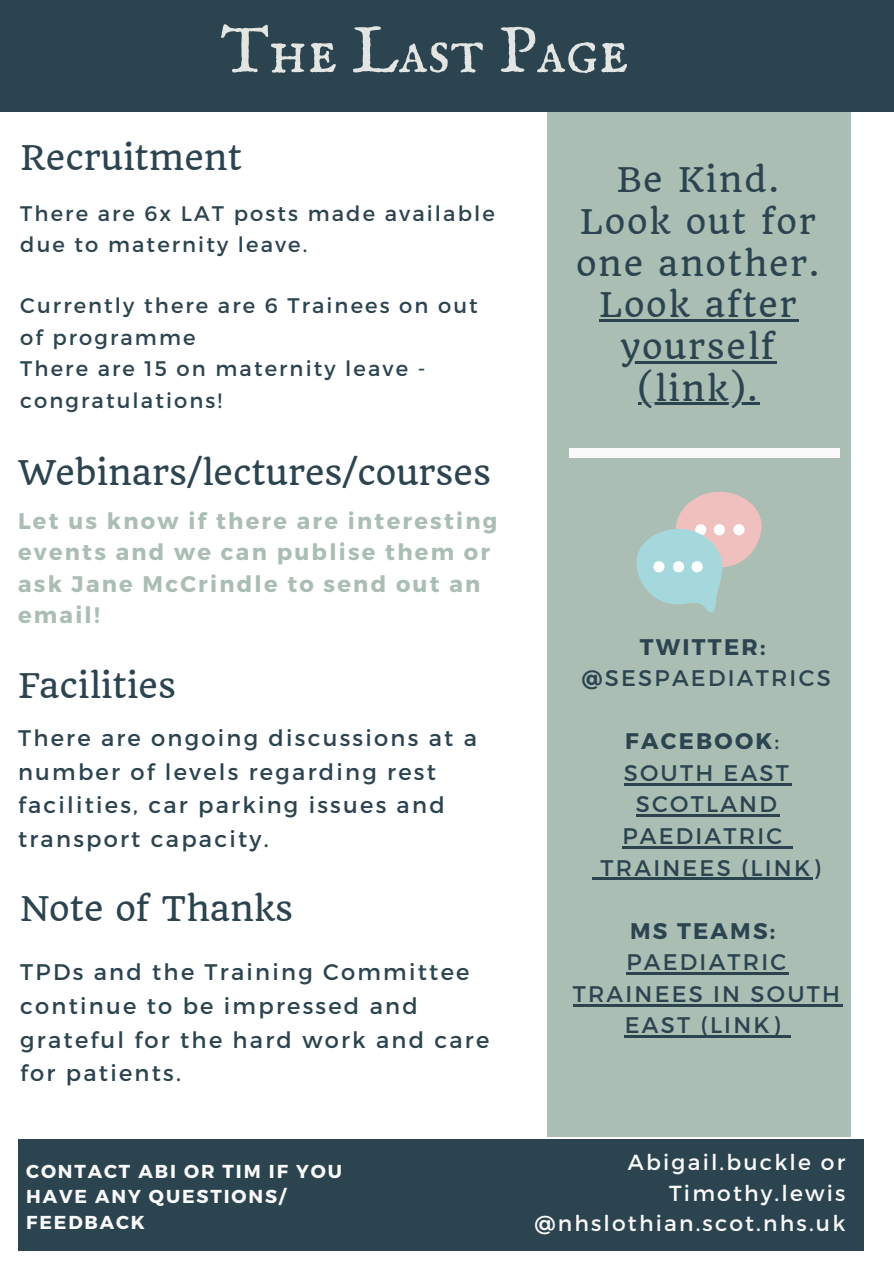
<style>
.page{position:relative;width:894px;height:1264px;background:#fff}
.page>*{position:absolute;margin:0;border:0;box-sizing:border-box;transform-origin:0 0}
.t1{font:66px "IM FELL English SC";color:#e3e5e3}
.t2{font:33.15px "Quando";color:#2c4450}
.t3{font:33.15px/41.7px "Quando";letter-spacing:.05em;color:#2c4450}
.t4{font:22.5px/33.8px "Montserrat";letter-spacing:.1em;color:#2c4450}
.t5{font:700 22.5px/31.5px "Montserrat";letter-spacing:.1em;color:#aabeb3}
.t6{font:700 22.5px "Montserrat";letter-spacing:.1em;color:#2c4450}
.t7{font:21.75px/30.5px "Montserrat";letter-spacing:.1em;color:#fafafa;text-align:right}
.t8{font:21px/31.5px "Montserrat";letter-spacing:.1em;color:#2c4450}
.t9{font:700 18.75px/25.8px "Montserrat";letter-spacing:.1em;color:#fafafa}
.s1{font-weight:700}
.s2{font-weight:400}
</style>
<div class="page">
<div style="left:18px;top:1139px;width:844px;height:111px;background:#2c4450"></div>
<div style="left:547px;top:23px;width:303px;height:1113px;background:#aabeb3"></div>
<div style="left:569px;top:449px;width:270px;height:9px;background:#fafafa"></div>
<svg style="left:636px;top:491px;width:126px;height:122px"></svg>
<hr style="left:599px;top:319px;width:199px;height:3px;background:#2c4450">
<hr style="left:620px;top:361px;width:156px;height:2px;background:#2c4450">
<hr style="left:637px;top:403px;width:122px;height:2px;background:#2c4450">
<hr style="left:623px;top:783px;width:168px;height:2px;background:#2c4450">
<hr style="left:635px;top:814px;width:143px;height:3px;background:#2c4450">
<hr style="left:622px;top:846px;width:162px;height:2px;background:#2c4450">
<svg style="left:784px;top:846px;width:8px;height:2px"></svg>
<svg style="left:592px;top:877px;width:8px;height:3px"></svg>
<hr style="left:600px;top:877px;width:212px;height:3px;background:#2c4450">
<hr style="left:626px;top:972px;width:162px;height:2px;background:#2c4450">
<hr style="left:572px;top:1004px;width:270px;height:2px;background:#2c4450">
<hr style="left:624px;top:1035px;width:157px;height:2px;background:#2c4450">
<svg style="left:781px;top:1035px;width:8px;height:2px"></svg>
<div style="left:0;top:0;width:893px;height:111px;background:#2c4450"></div>
<p class="t1" style="left:220px;top:12px;width:409px">The Last Page</p>
<p class="t2" style="left:20px;top:137px;width:223px">Recruitment</p>
<p class="t8" style="left:20px;top:196px;width:476px">There are 6x LAT posts made available due to maternity leave.</p>
<p class="t8" style="left:20px;top:289px;width:459px">Currently there are 6 Trainees on out of programme</p>
<p class="t8" style="left:20px;top:352px;width:406px">There are 15 on maternity leave - congratulations!</p>
<p class="t2" style="left:18px;top:452px;width:474px">Webinars/lectures/courses</p>
<p class="t5" style="left:18px;top:503px;width:481px">Let us know if there are interesting events and we can publise them or ask Jane McCrindle to send out an email!</p>
<p class="t2" style="left:18px;top:665px;width:159px">Facilities</p>
<p class="t4" style="left:18px;top:719px;width:460px">There are ongoing discussions at a number of levels regarding rest facilities, car parking issues and transport capacity.</p>
<p class="t2" style="left:20px;top:888px;width:274px">Note of Thanks</p>
<p class="t4" style="left:20px;top:953px;width:470px">TPDs and the Training Committee continue to be impressed and grateful for the hard work and care for patients.</p>
<p class="t2" style="left:616px;top:159px;width:164px">Be Kind.</p>
<p class="t3" style="left:576px;top:201px;width:245px">Look out for one another.</p>
<p class="t3" style="left:599px;top:284px;width:199px;text-align:center">Look after yourself (link).</p>
<p class="t6" style="left:639px;top:632px;width:127px">TWITTER:</p>
<p class="t4" style="left:581px;top:660px;width:250px"><span class="s1">@</span>SESPAEDIATRICS</p>
<p class="t6" style="left:625px;top:726px;width:155px">FACEBOOK<span class="s2">:</span></p>
<p class="t4" style="left:623px;top:755px;width:167px">SOUTH EAST</p>
<p class="t4" style="left:635px;top:786px;width:142px">SCOTLAND</p>
<p class="t4" style="left:622px;top:818px;width:161px">PAEDIATRIC</p>
<p class="t4" style="left:600px;top:849px;width:221px">TRAINEES (LINK)</p>
<p class="t6" style="left:629px;top:916px;width:147px">MS TEAMS:</p>
<p class="t4" style="left:572px;top:945px;width:269px;line-height:31.5px;text-align:center">PAEDIATRIC<br>TRAINEES IN SOUTH<br>EAST (LINK)</p>
<p class="t9" style="left:26px;top:1156px;width:317px">CONTACT ABI OR TIM IF YOU<br>HAVE ANY QUESTIONS/<br>FEEDBACK</p>
<p class="t7" style="left:534px;top:1146px;width:312px">Abigail.buckle or<br>Timothy.lewis @nhslothian.scot.nhs.uk</p>
</div>
